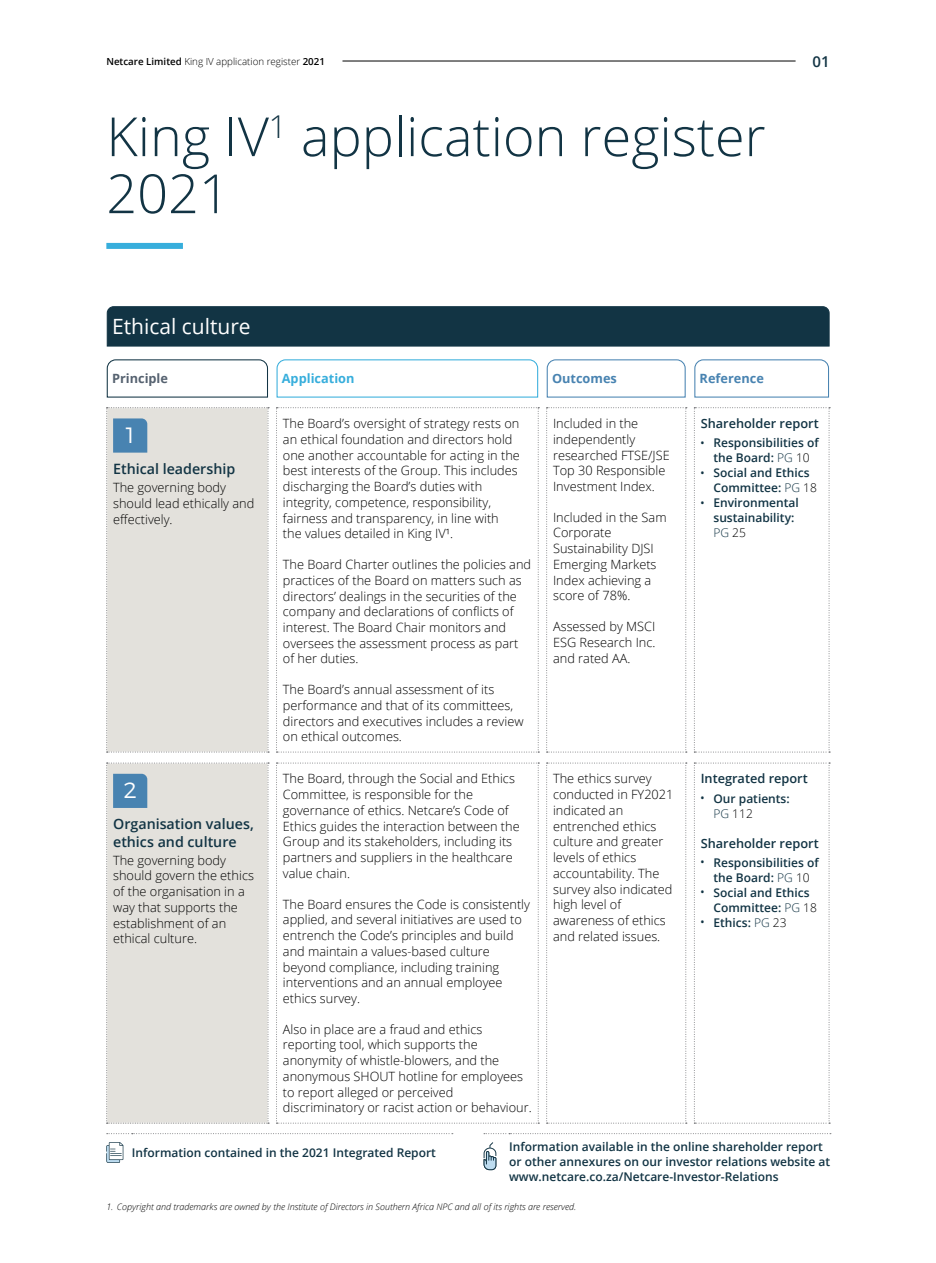
<style>
.page{position:relative;width:936px;height:1263px;background:#fff}
.page>*{position:absolute;margin:0;border:0;box-sizing:border-box;transform-origin:0 0}
.t1{font:300 54px/57px "Open Sans";color:#123444}
.t2{font:300 22.05px "Montserrat";color:#fff}
.t3{font:21px "Open Sans";color:#fff}
.t4{font:600 15px "Open Sans";color:#123444}
.t5{font:600 14.25px/17.2px "Open Sans";color:#123444}
.t6{font:300 12.75px/15.8px "Open Sans";color:#000}
.t7{font:600 12.75px "Open Sans";color:#123444}
.t8{font:700 12.75px "Open Sans";color:#4883b1}
.t9{font:700 12.75px "Open Sans";color:#37aedc}
.t10{font:700 12.75px "Open Sans";color:#566270}
.t11{font:600 12px/15px "Open Sans";color:#123444}
.t12{font:300 9.75px "Open Sans";color:#000}
.t13{font:italic 300 9px "Open Sans";color:#000}
.s1{font-weight:600}
.s2{font-weight:700;font-size:9px}
.s3{font-weight:300}
.s4{font-weight:300;color:#000}
</style>
<div class="page">
<hr style="left:342px;top:61px;width:453px;height:1px;background:#000">
<svg style="left:276px;top:407px;width:263px;height:346px"></svg>
<svg style="left:546px;top:407px;width:140px;height:346px"></svg>
<svg style="left:694px;top:407px;width:136px;height:346px"></svg>
<div style="left:106px;top:306px;width:724px;height:41px;background:#123444"></div>
<svg style="left:106px;top:359px;width:162px;height:39px"></svg>
<svg style="left:276px;top:359px;width:262px;height:39px"></svg>
<svg style="left:546px;top:359px;width:140px;height:39px"></svg>
<svg style="left:694px;top:359px;width:135px;height:39px"></svg>
<div style="left:106px;top:407px;width:163px;height:346px;background:#e3e1dc"></div>
<svg style="left:276px;top:763px;width:263px;height:361px"></svg>
<svg style="left:546px;top:763px;width:140px;height:361px"></svg>
<svg style="left:694px;top:763px;width:136px;height:361px"></svg>
<div style="left:106px;top:763px;width:163px;height:361px;background:#e3e1dc"></div>
<div style="left:106px;top:243px;width:77px;height:6px;background:#37aedc"></div>
<svg style="left:107px;top:1133px;width:346px;height:1px"></svg>
<svg style="left:106px;top:1142px;width:17px;height:21px"></svg>
<svg style="left:484px;top:1133px;width:346px;height:1px"></svg>
<svg style="left:483px;top:1142px;width:13px;height:28px"></svg>
<p class="t12" style="left:106px;top:55px;width:220px"><span class="s1">Netcare Limited</span> King IV application register <span class="s1">2021</span></p>
<p class="t4" style="left:812px;top:51px;width:19px">01</p>
<h1 class="t1" style="left:106px;top:107px;width:660px">King IV<sup>1</sup> application register<br>2021</h1>
<h3 class="t3" style="left:112px;top:312px;width:140px">Ethical culture</h3>
<p class="t10" style="left:112px;top:370px;width:57px">Principle</p>
<p class="t9" style="left:282px;top:370px;width:74px">Application</p>
<p class="t8" style="left:552px;top:370px;width:66px">Outcomes</p>
<p class="t8" style="left:699px;top:370px;width:66px">Reference</p>
<h2 class="t2" style="left:123px;top:418px;width:15px">1</h2>
<p class="t5" style="left:113px;top:460px;width:124px">Ethical leadership</p>
<p class="t6" style="left:113px;top:479px;width:143px">The governing body should lead ethically and effectively.</p>
<h2 class="t2" style="left:123px;top:773px;width:15px">2</h2>
<p class="t5" style="left:113px;top:815px;width:142px">Organisation values, ethics and culture</p>
<p class="t6" style="left:113px;top:852px;width:142px">The governing body should govern the ethics of the organisation in a way that supports the establishment of an ethical culture.</p>
<p class="t6" style="left:283px;top:415px;width:238px">The Board’s oversight of strategy rests on an ethical foundation and directors hold one another accountable for acting in the best interests of the Group. This includes discharging the Board’s duties with integrity, competence, responsibility, fairness and transparency, in line with the values detailed in King IV¹.</p>
<p class="t6" style="left:283px;top:556px;width:250px">The Board Charter outlines the policies and practices of the Board on matters such as directors’ dealings in the securities of the company and declarations of conflicts of interest. The Board Chair monitors and oversees the assessment process as part of her duties.</p>
<p class="t6" style="left:283px;top:681px;width:242px">The Board’s annual assessment of its performance and that of its committees, directors and executives includes a review on ethical outcomes.</p>
<p class="t6" style="left:283px;top:770px;width:238px">The Board, through the Social and Ethics Committee, is responsible for the governance of ethics. Netcare’s Code of Ethics guides the interaction between the Group and its stakeholders, including its partners and suppliers in the healthcare value chain.</p>
<p class="t6" style="left:283px;top:896px;width:248px">The Board ensures the Code is consistently applied, and several initiatives are used to entrench the Code’s principles and build and maintain a values-based culture beyond compliance, including training interventions and an annual employee ethics survey.</p>
<p class="t6" style="left:283px;top:1021px;width:250px">Also in place are a fraud and ethics reporting tool, which supports the anonymity of whistle-blowers, and the anonymous SHOUT hotline for employees to report alleged or perceived discriminatory or racist action or behaviour.</p>
<p class="t6" style="left:553px;top:415px;width:118px">Included in the independently researched FTSE/JSE<br>Top 30 Responsible<br>Investment Index.</p>
<p class="t6" style="left:553px;top:509px;width:115px">Included in the Sam<br>Corporate<br>Sustainability DJSI<br>Emerging Markets<br>Index achieving a score of 78%.</p>
<p class="t6" style="left:553px;top:618px;width:104px;text-align:justify">Assessed by MSCI ESG Research Inc. and rated AA.</p>
<p class="t7" style="left:700px;top:415px;width:119px">Shareholder report</p>
<p class="t11" style="left:700px;top:435px;width:119px;text-align:center"><span class="s2">•</span> Responsibilities of the Board: <span class="s3">PG</span> <span class="s4">10</span></p>
<p class="t11" style="left:713px;top:465px;width:105px;text-indent:-13px"><span class="s2">•</span> Social and Ethics<br>Committee: <span class="s3">PG</span> <span class="s4">18</span></p>
<p class="t11" style="left:713px;top:495px;width:87px;text-indent:-13px"><span class="s2">•</span> Environmental sustainability:<br><span class="s3">PG</span> <span class="s4">25</span></p>
<p class="t6" style="left:553px;top:770px;width:122px">The ethics survey conducted in FY2021 indicated an entrenched ethics culture and greater levels of ethics accountability. The survey also indicated high level of awareness of ethics and related issues.</p>
<p class="t7" style="left:700px;top:770px;width:109px">Integrated report</p>
<p class="t11" style="left:713px;top:791px;width:78px;text-indent:-13px"><span class="s2">•</span> Our patients:<br><span class="s3">PG</span> <span class="s4">112</span></p>
<p class="t7" style="left:700px;top:834px;width:119px">Shareholder report</p>
<p class="t11" style="left:700px;top:855px;width:119px;text-align:center"><span class="s2">•</span> Responsibilities of the Board: <span class="s3">PG</span> <span class="s4">10</span></p>
<p class="t11" style="left:713px;top:885px;width:105px;text-indent:-13px"><span class="s2">•</span> Social and Ethics<br>Committee: <span class="s3">PG</span> <span class="s4">18</span></p>
<p class="t11" style="left:700px;top:915px;width:87px"><span class="s2">•</span> Ethics: <span class="s3">PG</span> <span class="s4">23</span></p>
<p class="t11" style="left:132px;top:1145px;width:305px">Information contained in the 2021 Integrated Report</p>
<p class="t11" style="left:509px;top:1139px;width:322px">Information available in the online shareholder report or other annexures on our investor relations website at www.netcare.co.za/Netcare-Investor-Relations</p>
<p class="t13" style="left:106px;top:1201px;width:471px">1. Copyright and trademarks are owned by the Institute of Directors in Southern Africa NPC and all of its rights are reserved.</p>
</div>
